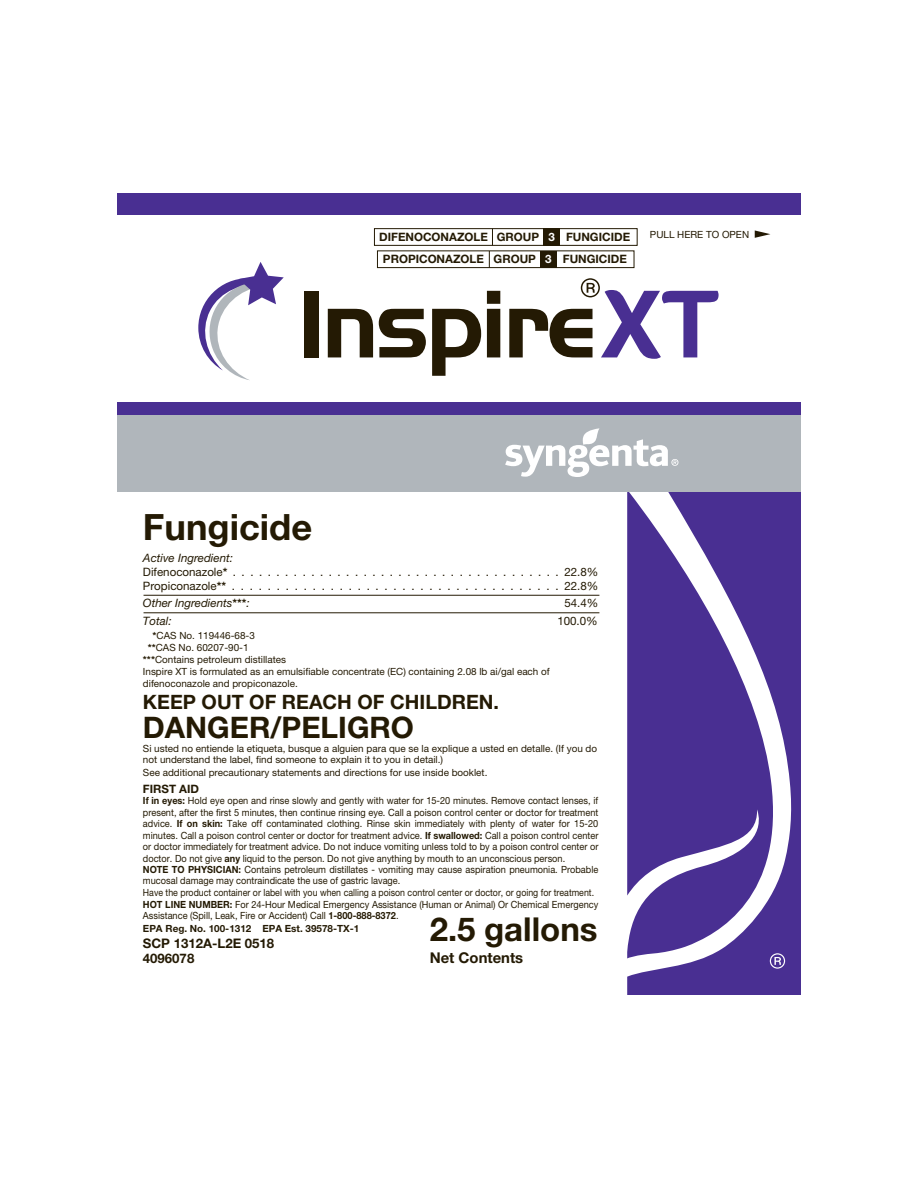
<style>
.page{position:relative;width:918px;height:1188px;background:#fff}
.page>*{position:absolute;margin:0;border:0;box-sizing:border-box;transform-origin:0 0}
.t1{font:700 36.3px "Helvetica Neue LT Pro";color:#241a04}
.t2{font:700 33px "Helvetica Neue LT Pro";color:#241a04}
.t3{font:700 29.7px "Helvetica Neue LT Pro";color:#241a04}
.t4{font:700 19.8px "Helvetica Neue LT Pro";color:#241a04}
.t5{font:700 14.85px "Helvetica Neue LT Pro";color:#241a04}
.t6{font:700 13.2px/14.9px "Helvetica Neue LT Pro";color:#241a04}
.t7{font:11.55px/14px "Helvetica Neue LT Pro";color:#241a04}
.t8{font:700 11.55px "Helvetica Neue LT Pro";color:#241a04}
.t9{font:italic 11.55px "Helvetica Neue LT Pro";color:#241a04}
.t10{font:9.9px/11.6px "Helvetica Neue LT Pro";color:#241a04;scale:.93 1}
.t11{font:9.9px/11.6px "Helvetica Neue LT Pro";color:#241a04}
.t12{font:700 9.9px "Helvetica Neue LT Pro";color:#241a04}
.s1{color:#fff}
.s2{font-style:italic}
.s3{font-weight:700}
.s4{font-weight:700;font-style:normal}
</style>
<div class="page">
<svg style="left:198px;top:262px;width:86px;height:118px"></svg>
<div style="left:304px;top:291px;width:15px;height:66px;background:#241a04"></div>
<svg style="left:328px;top:309px;width:45px;height:48px"></svg>
<svg style="left:379px;top:309px;width:47px;height:48px"></svg>
<svg style="left:432px;top:309px;width:49px;height:67px"></svg>
<svg style="left:487px;top:291px;width:13px;height:66px"></svg>
<svg style="left:509px;top:278px;width:210px;height:81px"></svg>
<hr style="left:144px;top:595px;width:455px;height:1px;background:#241a04">
<hr style="left:144px;top:612px;width:455px;height:1px;background:#241a04">
<div style="left:117px;top:193px;width:683px;height:21px;background:#492f92"></div>
<svg style="left:627px;top:491px;width:173px;height:504px;fill:#492f92"></svg>
<div style="left:117px;top:415px;width:683px;height:76px;background:#b0b6bb"></div>
<div style="left:117px;top:402px;width:683px;height:13px;background:#492f92"></div>
<svg style="left:505px;top:428px;width:173px;height:49px"></svg>
<svg style="left:755px;top:230px;width:15px;height:8px"></svg>
<svg style="left:770px;top:953px;width:15px;height:16px"></svg>
<div style="left:377px;top:250px;width:257px;height:18px;border:1px solid #241a04"></div>
<div style="left:540px;top:251px;width:16px;height:17px;background:#241a04"></div>
<svg style="left:489px;top:251px;width:1px;height:17px"></svg>
<div style="left:374px;top:228px;width:264px;height:18px;border:1px solid #241a04"></div>
<div style="left:543px;top:228px;width:17px;height:18px;background:#241a04"></div>
<svg style="left:492px;top:229px;width:1px;height:16px"></svg>
<p class="t8" style="left:379px;top:232px;width:252px">DIFENOCONAZOLE GROUP <span class="s1">3</span> FUNGICIDE</p>
<p class="t8" style="left:383px;top:255px;width:246px">PROPICONAZOLE GROUP <span class="s1">3</span> FUNGICIDE</p>
<p class="t11" style="left:650px;top:229px;width:101px">PULL HERE TO OPEN</p>
<h1 class="t1" style="left:143px;top:512px;width:171px">Fungicide</h1>
<p class="t7" style="left:143px;top:552px;width:457px"><span class="s2">Active Ingredient:<br></span>Difenoconazole<span class="s3">*</span> . . . . . . . . . . . . . . . . . . . . . . . . . . . . . . . . . . . . . . 22.8%<br>Propiconazole<span class="s3">**</span> . . . . . . . . . . . . . . . . . . . . . . . . . . . . . . . . . . . . . 22.8%</p>
<p class="t9" style="left:143px;top:599px;width:108px">Other Ingredients<span class="s4">***</span>:</p>
<p class="t7" style="left:564px;top:597px;width:36px">54.4%</p>
<p class="t9" style="left:143px;top:616px;width:30px">Total:</p>
<p class="t7" style="left:557px;top:615px;width:42px">100.0%</p>
<p class="t11" style="left:153px;top:631px;width:104px"><span class="s3">*</span>CAS No. 119446-68-3</p>
<p class="t11" style="left:148px;top:643px;width:102px"><span class="s3">**</span>CAS No. 60207-90-1</p>
<p class="t11" style="left:143px;top:654px;width:145px"><span class="s3">***</span>Contains petroleum distillates</p>
<p class="t11" style="left:143px;top:667px;width:408px">Inspire XT is formulated as an emulsifiable concentrate (EC) containing 2.08 lb ai/gal each of</p>
<p class="t11" style="left:143px;top:678px;width:156px">difenoconazole and propiconazole.</p>
<h3 class="t4" style="left:143px;top:694px;width:358px">KEEP OUT OF REACH OF CHILDREN.</h3>
<h3 class="t3" style="left:143px;top:716px;width:273px">DANGER/PELIGRO</h3>
<p class="t11" style="left:143px;top:743px;width:456px">Si usted no entiende la etiqueta, busque a alguien para que se la explique a usted en detalle. (If you do not understand the label, find someone to explain it to you in detail.)</p>
<p class="t11" style="left:143px;top:768px;width:346px">See additional precautionary statements and directions for use inside booklet.</p>
<p class="t8" style="left:143px;top:784px;width:58px">FIRST AID</p>
<p class="t10" style="left:143px;top:796px;width:491px"><span class="s3">If in eyes:</span> Hold eye open and rinse slowly and gently with water for 15-20 minutes. Remove contact lenses, if present, after the first 5 minutes, then continue rinsing eye. Call a poison control center or doctor for treatment advice. <span class="s3">If on skin:</span> Take off contaminated clothing. Rinse skin immediately with plenty of water for 15-20 minutes. Call a poison control center or doctor for treatment advice. <span class="s3">If swallowed:</span> Call a poison control center or doctor immediately for treatment advice. Do not induce vomiting unless told to by a poison control center or doctor. Do not give <span class="s3">any</span> liquid to the person. Do not give anything by mouth to an unconscious person.<br><span class="s3">NOTE TO PHYSICIAN:</span> Contains petroleum distillates - vomiting may cause aspiration pneumonia. Probable mucosal damage may contraindicate the use of gastric lavage.<br>Have the product container or label with you when calling a poison control center or doctor, or going for treatment.<br><span class="s3">HOT LINE NUMBER:</span> For 24-Hour Medical Emergency Assistance (Human or Animal) Or Chemical Emergency Assistance (Spill, Leak, Fire or Accident) Call <span class="s3">1-800-888-8372</span>.</p>
<p class="t12" style="left:143px;top:925px;width:218px">EPA Reg. No. 100-1312 EPA Est. 39578-TX-1</p>
<h3 class="t6" style="left:143px;top:937px;width:133px">SCP 1312A-L2E 0518<br>4096078</h3>
<h2 class="t2" style="left:430px;top:916px;width:169px">2.5 gallons</h2>
<h3 class="t5" style="left:430px;top:952px;width:95px">Net Contents</h3>
</div>
